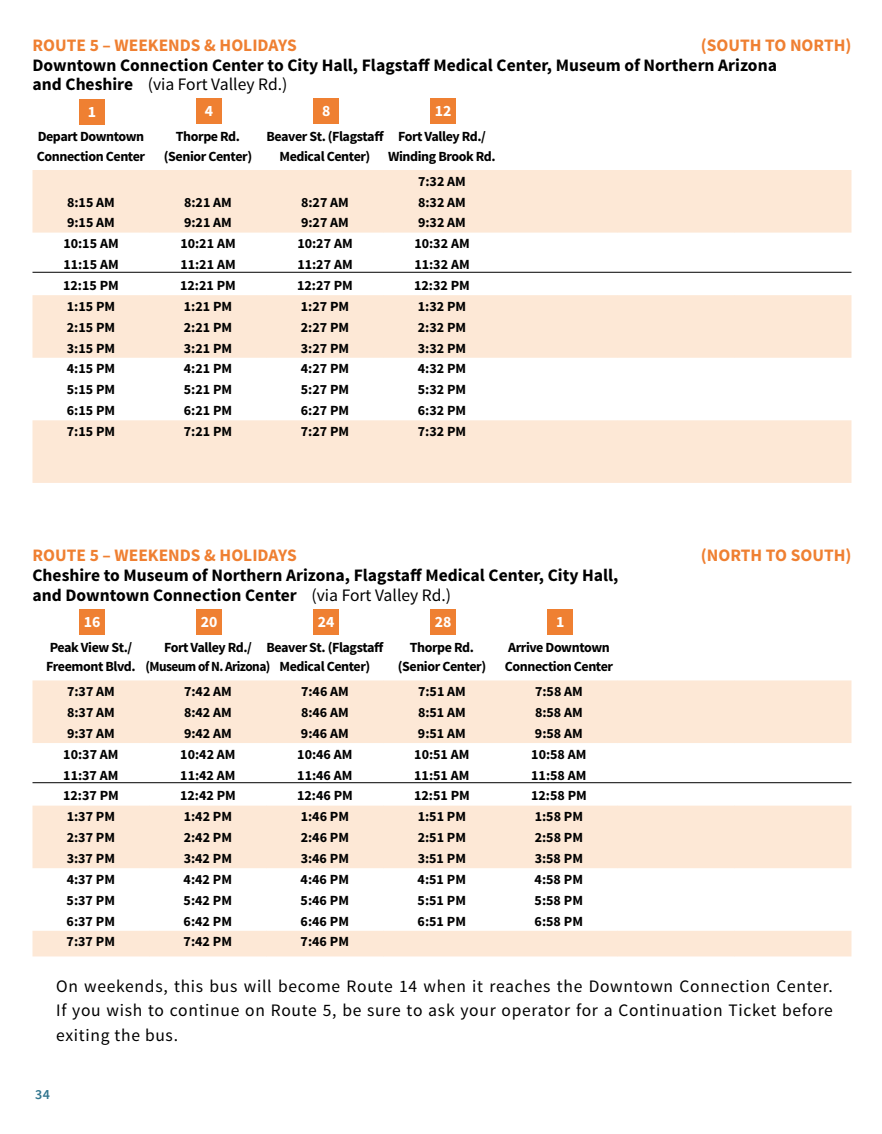
<style>
.page{position:relative;width:882px;height:1134px;background:#fff}
.page>*{position:absolute;margin:0;border:0;box-sizing:border-box;transform-origin:0 0}
.t1{font:700 17.5px/19.6px "Source Sans Pro";color:#000}
.t2{font:17.5px/24.5px "Source Sans Pro";letter-spacing:.04em;color:#000;text-align:justify}
.t3{font:700 17.5px "Source Sans Pro";color:#ef8032}
.t4{font:17.5px "Source Sans Pro";color:#000}
.t5{font:700 15.75px "Source Sans Pro";color:#fff}
.t6{font:700 14px "Source Sans Pro";color:#000}
.t7{font:700 14px/19.2px "Source Sans Pro";letter-spacing:-.03em;color:#000;text-align:center}
.t8{font:700 14px/19.2px "Source Sans Pro";letter-spacing:-.04em;color:#000;text-align:center}
.t9{font:600 14px "Source Sans Pro";color:#31758e}
.s1{font-weight:700}
.s2{font-weight:400}
</style>
<div class="page">
<div style="left:79px;top:609px;width:26px;height:26px;background:#ef8032"></div>
<div style="left:197px;top:609px;width:25px;height:25px;background:#ef8032"></div>
<div style="left:314px;top:609px;width:25px;height:25px;background:#ef8032"></div>
<div style="left:431px;top:609px;width:25px;height:25px;background:#ef8032"></div>
<div style="left:548px;top:609px;width:25px;height:25px;background:#ef8032"></div>
<svg style="left:32px;top:680px;width:819px;height:276px;fill:#fde8d6"></svg>
<hr style="left:32px;top:782px;width:819px;height:1px;background:#000">
<div style="left:79px;top:99px;width:26px;height:25px;background:#ef8032"></div>
<div style="left:197px;top:99px;width:25px;height:25px;background:#ef8032"></div>
<div style="left:314px;top:99px;width:25px;height:25px;background:#ef8032"></div>
<div style="left:431px;top:99px;width:25px;height:25px;background:#ef8032"></div>
<svg style="left:32px;top:170px;width:819px;height:313px;fill:#fde8d6"></svg>
<hr style="left:32px;top:272px;width:819px;height:1px;background:#000">
<p class="t3" style="left:701px;top:34px;width:152px">(SOUTH TO NORTH)</p>
<p class="t3" style="left:32px;top:34px;width:266px">ROUTE 5 – WEEKENDS &amp; HOLIDAYS</p>
<p class="t4" style="left:32px;top:73px;width:256px"><span class="s1">and Cheshire</span> (via Fort Valley Rd.)</p>
<p class="t1" style="left:32px;top:56px;width:746px">Downtown Connection Center to City Hall, Flagstaff Medical Center, Museum of Northern Arizona</p>
<p class="t5" style="left:88px;top:101px;width:10px">1</p>
<p class="t5" style="left:205px;top:101px;width:10px">4</p>
<p class="t5" style="left:322px;top:101px;width:10px">8</p>
<p class="t5" style="left:435px;top:101px;width:18px">12</p>
<p class="t7" style="left:37px;top:128px;width:110px;text-align:left">Depart Downtown<br>Connection Center</p>
<p class="t7" style="left:164px;top:128px;width:90px">Thorpe Rd. (Senior Center)</p>
<p class="t7" style="left:267px;top:128px;width:119px">Beaver St. (Flagstaff<br>Medical Center)</p>
<p class="t7" style="left:388px;top:128px;width:109px">Fort Valley Rd./<br>Winding Brook Rd.</p>
<p class="t6" style="left:418px;top:172px;width:49px">7:32 AM</p>
<p class="t6" style="left:67px;top:193px;width:49px">8:15 AM</p>
<p class="t6" style="left:184px;top:193px;width:49px">8:21 AM</p>
<p class="t6" style="left:301px;top:193px;width:49px">8:27 AM</p>
<p class="t6" style="left:418px;top:193px;width:49px">8:32 AM</p>
<p class="t6" style="left:67px;top:214px;width:49px">9:15 AM</p>
<p class="t6" style="left:184px;top:214px;width:49px">9:21 AM</p>
<p class="t6" style="left:301px;top:214px;width:49px">9:27 AM</p>
<p class="t6" style="left:418px;top:214px;width:49px">9:32 AM</p>
<p class="t6" style="left:63px;top:235px;width:57px">10:15 AM</p>
<p class="t6" style="left:180px;top:235px;width:57px">10:21 AM</p>
<p class="t6" style="left:297px;top:235px;width:57px">10:27 AM</p>
<p class="t6" style="left:414px;top:235px;width:57px">10:32 AM</p>
<p class="t6" style="left:63px;top:256px;width:57px">11:15 AM</p>
<p class="t6" style="left:180px;top:256px;width:57px">11:21 AM</p>
<p class="t6" style="left:297px;top:256px;width:57px">11:27 AM</p>
<p class="t6" style="left:414px;top:256px;width:57px">11:32 AM</p>
<p class="t6" style="left:63px;top:276px;width:57px">12:15 PM</p>
<p class="t6" style="left:180px;top:276px;width:57px">12:21 PM</p>
<p class="t6" style="left:297px;top:276px;width:57px">12:27 PM</p>
<p class="t6" style="left:414px;top:276px;width:57px">12:32 PM</p>
<p class="t6" style="left:67px;top:297px;width:50px">1:15 PM</p>
<p class="t6" style="left:184px;top:297px;width:50px">1:21 PM</p>
<p class="t6" style="left:301px;top:297px;width:50px">1:27 PM</p>
<p class="t6" style="left:418px;top:297px;width:50px">1:32 PM</p>
<p class="t6" style="left:67px;top:318px;width:50px">2:15 PM</p>
<p class="t6" style="left:184px;top:318px;width:50px">2:21 PM</p>
<p class="t6" style="left:301px;top:318px;width:50px">2:27 PM</p>
<p class="t6" style="left:418px;top:318px;width:50px">2:32 PM</p>
<p class="t6" style="left:67px;top:339px;width:50px">3:15 PM</p>
<p class="t6" style="left:184px;top:339px;width:50px">3:21 PM</p>
<p class="t6" style="left:301px;top:339px;width:50px">3:27 PM</p>
<p class="t6" style="left:418px;top:339px;width:50px">3:32 PM</p>
<p class="t6" style="left:67px;top:360px;width:50px">4:15 PM</p>
<p class="t6" style="left:184px;top:360px;width:50px">4:21 PM</p>
<p class="t6" style="left:301px;top:360px;width:50px">4:27 PM</p>
<p class="t6" style="left:418px;top:360px;width:50px">4:32 PM</p>
<p class="t6" style="left:67px;top:381px;width:50px">5:15 PM</p>
<p class="t6" style="left:184px;top:381px;width:50px">5:21 PM</p>
<p class="t6" style="left:301px;top:381px;width:50px">5:27 PM</p>
<p class="t6" style="left:418px;top:381px;width:50px">5:32 PM</p>
<p class="t6" style="left:67px;top:402px;width:50px">6:15 PM</p>
<p class="t6" style="left:184px;top:402px;width:50px">6:21 PM</p>
<p class="t6" style="left:301px;top:402px;width:50px">6:27 PM</p>
<p class="t6" style="left:418px;top:402px;width:50px">6:32 PM</p>
<p class="t6" style="left:67px;top:422px;width:50px">7:15 PM</p>
<p class="t6" style="left:184px;top:422px;width:50px">7:21 PM</p>
<p class="t6" style="left:301px;top:422px;width:50px">7:27 PM</p>
<p class="t6" style="left:418px;top:422px;width:50px">7:32 PM</p>
<p class="t3" style="left:32px;top:544px;width:266px">ROUTE 5 – WEEKENDS &amp; HOLIDAYS</p>
<p class="t1" style="left:32px;top:566px;width:588px">Cheshire to Museum of Northern Arizona, Flagstaff Medical Center, City Hall, and Downtown Connection Center <span class="s2">(via Fort Valley Rd.)</span></p>
<p class="t5" style="left:84px;top:612px;width:18px">16</p>
<p class="t5" style="left:201px;top:612px;width:18px">20</p>
<p class="t5" style="left:318px;top:612px;width:18px">24</p>
<p class="t5" style="left:435px;top:612px;width:18px">28</p>
<p class="t5" style="left:556px;top:612px;width:10px">1</p>
<p class="t7" style="left:46px;top:638px;width:91px;text-align:left">Peak View St./<br>Freemont Blvd.</p>
<p class="t7" style="left:267px;top:638px;width:119px">Beaver St. (Flagstaff<br>Medical Center)</p>
<p class="t7" style="left:398px;top:638px;width:90px">Thorpe Rd. (Senior Center)</p>
<p class="t7" style="left:505px;top:638px;width:110px;text-align:left">Arrive Downtown<br>Connection Center</p>
<p class="t8" style="left:146px;top:638px;width:126px">Fort Valley Rd./ (Museum of N. Arizona)</p>
<p class="t6" style="left:67px;top:683px;width:49px">7:37 AM</p>
<p class="t6" style="left:184px;top:683px;width:49px">7:42 AM</p>
<p class="t6" style="left:301px;top:683px;width:49px">7:46 AM</p>
<p class="t6" style="left:418px;top:683px;width:49px">7:51 AM</p>
<p class="t6" style="left:535px;top:683px;width:49px">7:58 AM</p>
<p class="t6" style="left:67px;top:703px;width:49px">8:37 AM</p>
<p class="t6" style="left:184px;top:703px;width:49px">8:42 AM</p>
<p class="t6" style="left:301px;top:703px;width:49px">8:46 AM</p>
<p class="t6" style="left:418px;top:703px;width:49px">8:51 AM</p>
<p class="t6" style="left:535px;top:703px;width:49px">8:58 AM</p>
<p class="t6" style="left:67px;top:724px;width:49px">9:37 AM</p>
<p class="t6" style="left:184px;top:724px;width:49px">9:42 AM</p>
<p class="t6" style="left:301px;top:724px;width:49px">9:46 AM</p>
<p class="t6" style="left:418px;top:724px;width:49px">9:51 AM</p>
<p class="t6" style="left:535px;top:724px;width:49px">9:58 AM</p>
<p class="t6" style="left:63px;top:745px;width:57px">10:37 AM</p>
<p class="t6" style="left:180px;top:745px;width:57px">10:42 AM</p>
<p class="t6" style="left:297px;top:745px;width:57px">10:46 AM</p>
<p class="t6" style="left:414px;top:745px;width:57px">10:51 AM</p>
<p class="t6" style="left:531px;top:745px;width:57px">10:58 AM</p>
<p class="t6" style="left:63px;top:766px;width:57px">11:37 AM</p>
<p class="t6" style="left:180px;top:766px;width:57px">11:42 AM</p>
<p class="t6" style="left:297px;top:766px;width:57px">11:46 AM</p>
<p class="t6" style="left:414px;top:766px;width:57px">11:51 AM</p>
<p class="t6" style="left:531px;top:766px;width:57px">11:58 AM</p>
<p class="t6" style="left:63px;top:787px;width:57px">12:37 PM</p>
<p class="t6" style="left:180px;top:787px;width:57px">12:42 PM</p>
<p class="t6" style="left:297px;top:787px;width:57px">12:46 PM</p>
<p class="t6" style="left:414px;top:787px;width:57px">12:51 PM</p>
<p class="t6" style="left:531px;top:787px;width:57px">12:58 PM</p>
<p class="t6" style="left:67px;top:808px;width:50px">1:37 PM</p>
<p class="t6" style="left:184px;top:808px;width:50px">1:42 PM</p>
<p class="t6" style="left:301px;top:808px;width:50px">1:46 PM</p>
<p class="t6" style="left:418px;top:808px;width:50px">1:51 PM</p>
<p class="t6" style="left:535px;top:808px;width:50px">1:58 PM</p>
<p class="t6" style="left:67px;top:829px;width:50px">2:37 PM</p>
<p class="t6" style="left:184px;top:829px;width:50px">2:42 PM</p>
<p class="t6" style="left:301px;top:829px;width:50px">2:46 PM</p>
<p class="t6" style="left:418px;top:829px;width:50px">2:51 PM</p>
<p class="t6" style="left:535px;top:829px;width:50px">2:58 PM</p>
<p class="t6" style="left:67px;top:849px;width:50px">3:37 PM</p>
<p class="t6" style="left:184px;top:849px;width:50px">3:42 PM</p>
<p class="t6" style="left:301px;top:849px;width:50px">3:46 PM</p>
<p class="t6" style="left:418px;top:849px;width:50px">3:51 PM</p>
<p class="t6" style="left:535px;top:849px;width:50px">3:58 PM</p>
<p class="t6" style="left:67px;top:870px;width:50px">4:37 PM</p>
<p class="t6" style="left:184px;top:870px;width:50px">4:42 PM</p>
<p class="t6" style="left:301px;top:870px;width:50px">4:46 PM</p>
<p class="t6" style="left:418px;top:870px;width:50px">4:51 PM</p>
<p class="t6" style="left:535px;top:870px;width:50px">4:58 PM</p>
<p class="t6" style="left:67px;top:891px;width:50px">5:37 PM</p>
<p class="t6" style="left:184px;top:891px;width:50px">5:42 PM</p>
<p class="t6" style="left:301px;top:891px;width:50px">5:46 PM</p>
<p class="t6" style="left:418px;top:891px;width:50px">5:51 PM</p>
<p class="t6" style="left:535px;top:891px;width:50px">5:58 PM</p>
<p class="t6" style="left:67px;top:912px;width:50px">6:37 PM</p>
<p class="t6" style="left:184px;top:912px;width:50px">6:42 PM</p>
<p class="t6" style="left:301px;top:912px;width:50px">6:46 PM</p>
<p class="t6" style="left:418px;top:912px;width:50px">6:51 PM</p>
<p class="t6" style="left:535px;top:912px;width:50px">6:58 PM</p>
<p class="t6" style="left:67px;top:933px;width:50px">7:37 PM</p>
<p class="t6" style="left:184px;top:933px;width:50px">7:42 PM</p>
<p class="t6" style="left:301px;top:933px;width:50px">7:46 PM</p>
<p class="t3" style="left:701px;top:544px;width:152px">(NORTH TO SOUTH)</p>
<p class="t2" style="left:56px;top:974px;width:778px">On weekends, this bus will become Route 14 when it reaches the Downtown Connection Center.<br>If you wish to continue on Route 5, be sure to ask your operator for a Continuation Ticket before exiting the bus.</p>
<p class="t9" style="left:35px;top:1085px;width:16px">34</p>
</div>
